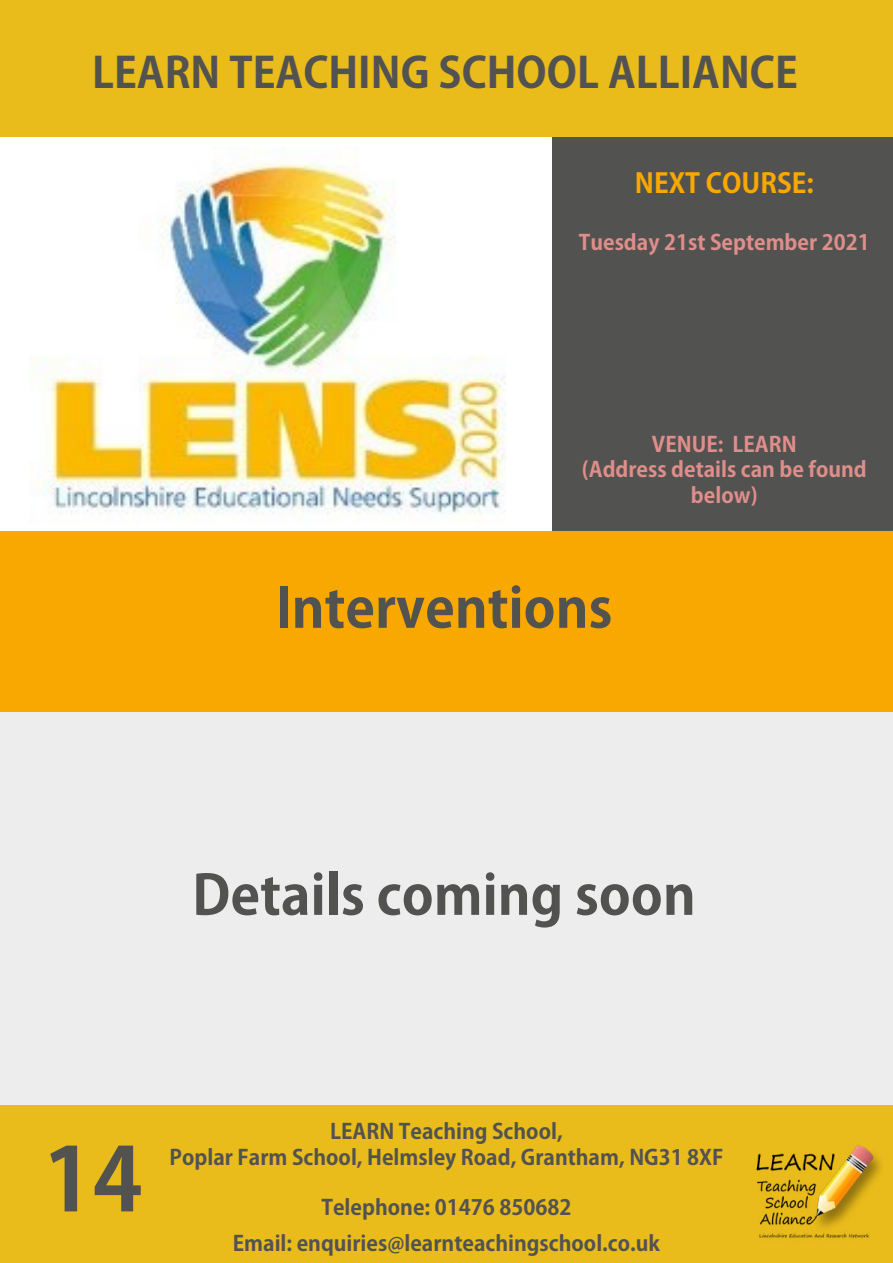
<style>
.page{position:relative;width:893px;height:1263px;background:#fff}
.page>*{position:absolute;margin:0;border:0;box-sizing:border-box;transform-origin:0 0}
.t1{font:700 87px "Adobe Gothic Std";color:#525251}
.t2{font:700 54px "Adobe Gothic Std";color:#525251}
.t3{font:700 42px "Adobe Gothic Std";color:#525251}
.t4{font:700 27px "Adobe Gothic Std";color:#f8a800}
.t5{font:700 21px/25.2px "Adobe Gothic Std";color:#525251;text-align:center}
.t6{font:700 21px/25.2px "Adobe Gothic Std";color:#df8e8a;text-align:center}
</style>
<div class="page">
<div style="left:553px;top:136px;width:340px;height:573px;background:#525251"></div>
<div style="left:0;top:711px;width:892px;height:395px;background:#ededed"></div>
<div style="left:0;top:0;width:893px;height:136px;background:#e9bb1b"></div>
<div style="left:0;top:531px;width:892px;height:180px;background:#f8a800"></div>
<img style="left:31px;top:155px;width:475px;height:359px">
<div style="left:0;top:1106px;width:893px;height:157px;background:#e9bb1b"></div>
<img style="left:756px;top:1145px;width:125px;height:93px">
<h3 class="t3" style="left:92px;top:47px;width:707px">LEARN TEACHING SCHOOL ALLIANCE</h3>
<p class="t4" style="left:635px;top:167px;width:180px">NEXT COURSE:</p>
<p class="t6" style="left:579px;top:231px;width:292px">Tuesday 21st September 2021</p>
<p class="t6" style="left:582px;top:432px;width:287px">VENUE: LEARN<br>(Address details can be found below)</p>
<h2 class="t2" style="left:276px;top:575px;width:338px">Interventions</h2>
<h2 class="t2" style="left:192px;top:862px;width:505px">Details coming soon</h2>
<h1 class="t1" style="left:101px;top:1127px;width:51px">0</h1>
<h1 class="t1" style="left:43px;top:1127px;width:101px">14</h1>
<p class="t5" style="left:170px;top:1119px;width:555px">LEARN Teaching School,<br>Poplar Farm School, Helmsley Road, Grantham, NG31 8XF</p>
<p class="t5" style="left:233px;top:1190px;width:429px;line-height:36px">Telephone: 01476 850682<br>Email: enquiries@learnteachingschool.co.uk</p>
<p class="t5" style="left:170px;top:1119px;width:555px">LEARN Teaching School,<br>Poplar Farm School, Helmsley Road, Grantham, NG31 8XF</p>
<p class="t5" style="left:169px;top:1122px;width:555px">LEARN Teaching School,<br>Poplar Farm School, Helmsley Road, Grantham, NG31 8XF</p>
<p class="t5" style="left:232px;top:1192px;width:429px;line-height:36px">Telephone: 01476 850682<br>Email: enquiries@learnteachingschool.co.uk</p>
</div>
